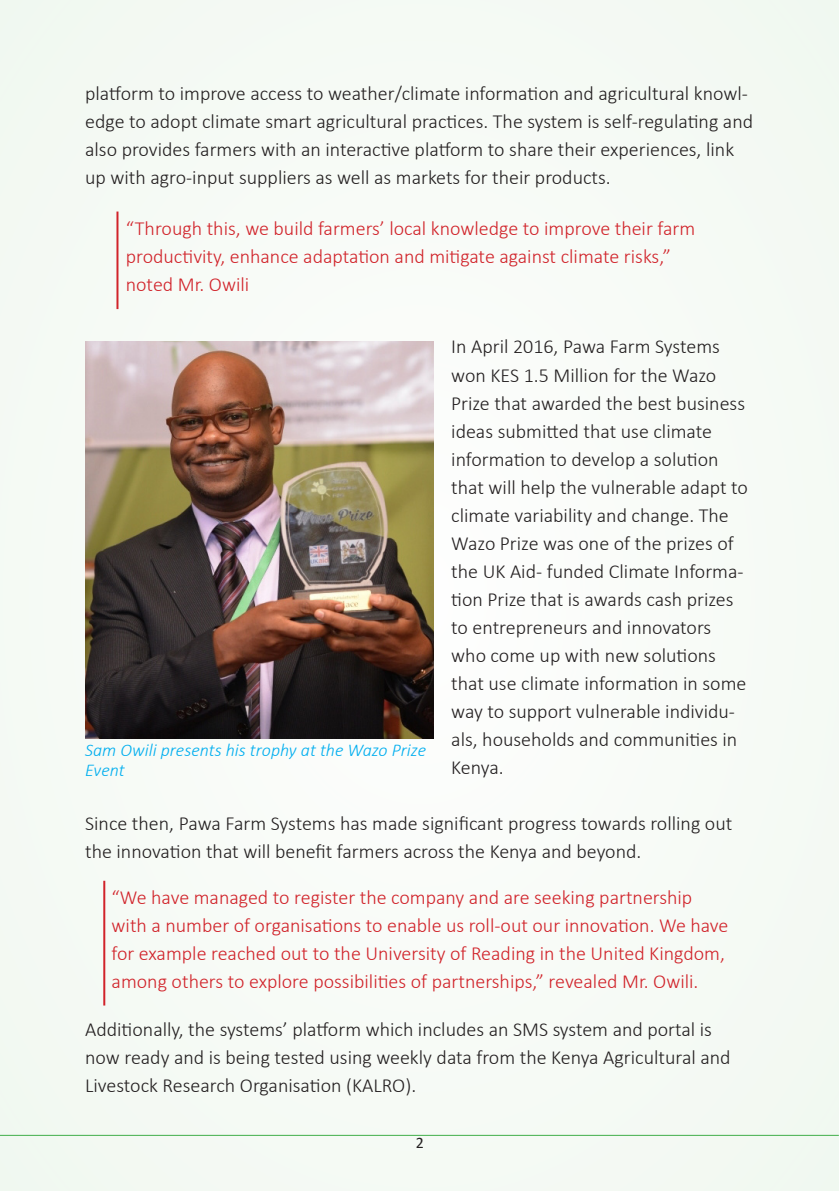
<style>
.page{position:relative;width:840px;height:1191px;background:#fff}
.page>*{position:absolute;margin:0;border:0;box-sizing:border-box;transform-origin:0 0}
.t1{font:300 20px/28px "Calibri";color:#231f20}
.t2{font:300 20px/28px "Calibri";color:#d1232a}
.t3{font:italic 300 18px/19.4px "Calibri";color:#00aeef}
.t4{font:16px "Calibri";color:#231f20}
</style>
<div class="page">
<div style="left:0;top:0;width:838px;height:1191px;background:#f6faf5"></div>
<hr style="left:0;top:1134px;width:838px;height:1px;background:#40ae49">
<img style="left:85px;top:342px;width:348px;height:397px">
<hr style="left:116px;top:211px;width:2px;height:98px;background:#d1232a">
<hr style="left:103px;top:880px;width:2px;height:125px;background:#d1232a">
<p class="t1" style="left:85px;top:79px;width:669px">platform to improve access to weather/climate information and agricultural knowl&shy;edge to adopt climate smart agricultural practices. The system is self-regulating and also provides farmers with an interactive platform to share their experiences, link up with agro-input suppliers as well as markets for their products.</p>
<p class="t2" style="left:126px;top:214px;width:570px">“Through this, we build farmers’ local knowledge to improve their farm productivity, enhance adaptation and mitigate against climate risks,” noted Mr. Owili</p>
<p class="t1" style="left:451px;top:333px;width:298px">In April 2016, Pawa Farm Systems won KES 1.5 Million for the Wazo<br>Prize that awarded the best business ideas submitted that use climate information to develop a solution that will help the vulnerable adapt to climate variability and change. The<br>Wazo Prize was one of the prizes of the UK Aid- funded Climate Informa&shy;tion Prize that is awards cash prizes to entrepreneurs and innovators who come up with new solutions that use climate information in some way to support vulnerable individu&shy;als, households and communities in<br>Kenya.</p>
<p class="t1" style="left:85px;top:809px;width:648px">Since then, Pawa Farm Systems has made significant progress towards rolling out the innovation that will benefit farmers across the Kenya and beyond.</p>
<p class="t2" style="left:111px;top:883px;width:618px">“We have managed to register the company and are seeking partnership with a number of organisations to enable us roll-out our innovation. We have for example reached out to the University of Reading in the United Kingdom, among others to explore possibilities of partnerships,” revealed Mr. Owili.</p>
<p class="t1" style="left:85px;top:1015px;width:646px">Additionally, the systems’ platform which includes an SMS system and portal is now ready and is being tested using weekly data from the Kenya Agricultural and<br>Livestock Research Organisation (KALRO).</p>
<p class="t3" style="left:85px;top:740px;width:342px">Sam Owili presents his trophy at the Wazo Prize<br>Event</p>
<p class="t4" style="left:415px;top:1131px;width:10px">2</p>
</div>
